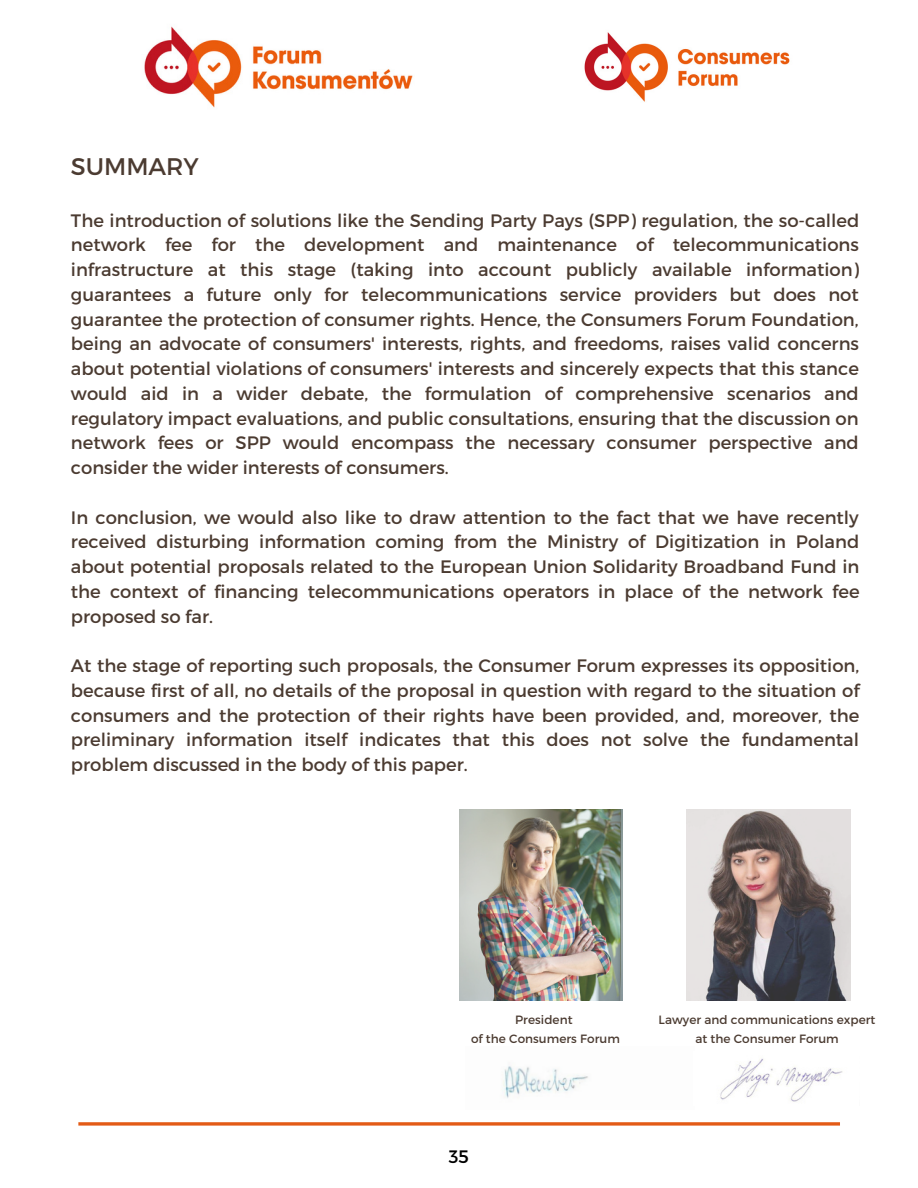
<style>
.page{position:relative;width:918px;height:1188px;background:#fff}
.page>*{position:absolute;margin:0;border:0;box-sizing:border-box;transform-origin:0 0}
.t1{font:24px "Montserrat";color:#4b3b31}
.t2{font:18px/24.8px "Montserrat";color:#4b3b31;text-align:justify}
.t3{font:18px "Montserrat";color:#000}
.t4{font:12px "Montserrat";letter-spacing:.005em;color:#4b3b31}
</style>
<div class="page">
<svg style="left:78px;top:1122px;width:762px;height:4px;background:#e7743a"></svg>
<img style="left:144px;top:26px;width:269px;height:82px">
<img style="left:584px;top:32px;width:206px;height:70px">
<img style="left:687px;top:809px;width:163px;height:192px">
<img style="left:459px;top:809px;width:163px;height:192px">
<img style="left:503px;top:1066px;width:85px;height:32px">
<img style="left:720px;top:1058px;width:123px;height:44px">
<p class="t1" style="left:71px;top:150px;width:129px">SUMMARY</p>
<p class="t2" style="left:71px;top:207px;width:790px">The introduction of solutions like the Sending Party Pays (SPP) regulation, the so-called network fee for the development and maintenance of telecommunications infrastructure at this stage (taking into account publicly available information) guarantees a future only for telecommunications service providers but does not guarantee the protection of consumer rights. Hence, the Consumers Forum Foundation, being an advocate of consumers' interests, rights, and freedoms, raises valid concerns about potential violations of consumers' interests and sincerely expects that this stance would aid in a wider debate, the formulation of comprehensive scenarios and regulatory impact evaluations, and public consultations, ensuring that the discussion on network fees or SPP would encompass the necessary consumer perspective and consider the wider interests of consumers.</p>
<p class="t2" style="left:71px;top:504px;width:790px">In conclusion, we would also like to draw attention to the fact that we have recently received disturbing information coming from the Ministry of Digitization in Poland about potential proposals related to the European Union Solidarity Broadband Fund in the context of financing telecommunications operators in place of the network fee proposed so far.</p>
<p class="t2" style="left:71px;top:653px;width:790px">At the stage of reporting such proposals, the Consumer Forum expresses its opposition, because first of all, no details of the proposal in question with regard to the situation of consumers and the protection of their rights have been provided, and, moreover, the preliminary information itself indicates that this does not solve the fundamental problem discussed in the body of this paper.</p>
<p class="t4" style="left:515px;top:1012px;width:59px">President</p>
<p class="t4" style="left:471px;top:1031px;width:150px">of the Consumers Forum</p>
<p class="t4" style="left:659px;top:1012px;width:218px">Lawyer and communications expert</p>
<p class="t4" style="left:695px;top:1031px;width:145px">at the Consumer Forum</p>
<p class="t3" style="left:449px;top:1145px;width:22px">35</p>
</div>
